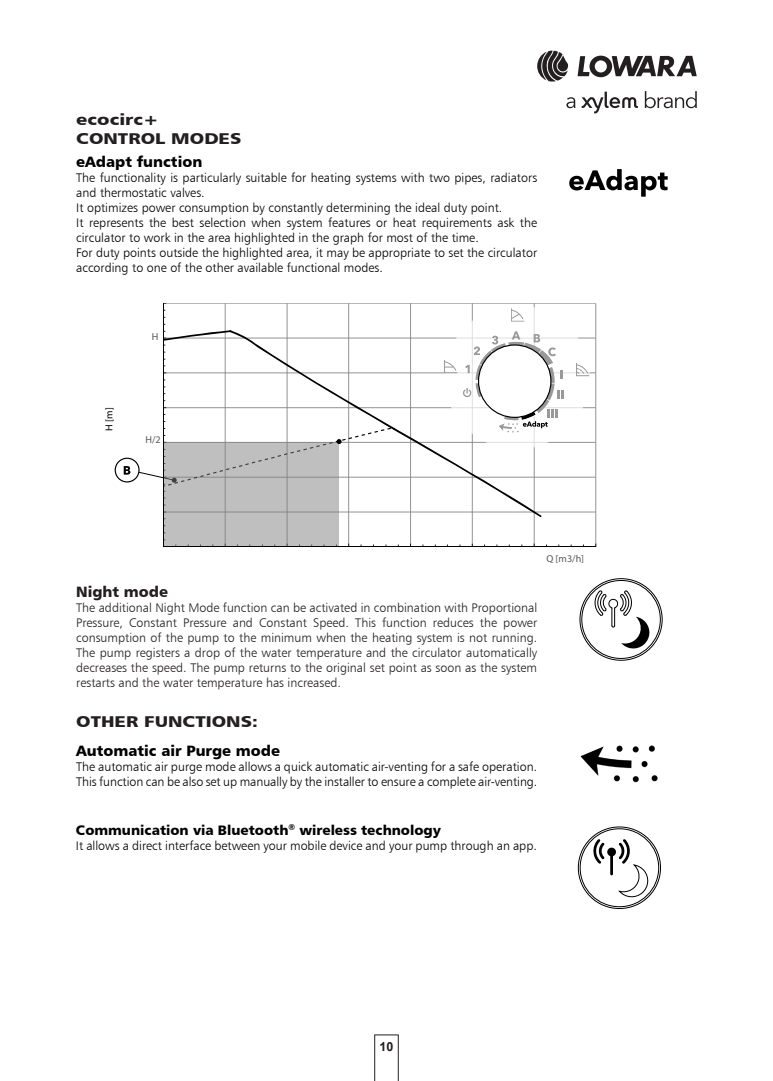
<style>
.page{position:relative;width:773px;height:1081px;background:#fff}
.page>*{position:absolute;margin:0;border:0;box-sizing:border-box;transform-origin:0 0}
.t1{font:15.62px "Humanist 777 BT Black B";color:#231f20;scale:1.2 1}
.t2{font:15px "Humanist 777 BT Black B";color:#000}
.t3{font:15px "Humanist 777 BT Black B";color:#231f20}
.t4{font:13.75px "Humanist 777 BT Black B";color:#000}
.t5{font:12.5px/15px "Humanist 777 BT Light B";color:#000}
.t6{font:12.5px/15px "Humanist 777 BT Light B";color:#231f20;text-align:justify}
.t7{font:700 12.5px "Arial";color:#231f20}
.t8{font:10.12px "Helvetica";color:#595959}
.t9{font:10.12px "Helvetica";color:#000}
</style>
<div class="page">
<svg style="left:537px;top:51px;width:31px;height:31px"></svg>
<svg style="left:577px;top:56px;width:119px;height:21px"></svg>
<svg style="left:566px;top:97px;width:9px;height:11px"></svg>
<svg style="left:644px;top:91px;width:52px;height:17px"></svg>
<svg style="left:581px;top:92px;width:56px;height:21px"></svg>
<svg style="left:374px;top:1034px;width:24px;height:1px"></svg>
<hr style="left:374px;top:1035px;width:1px;height:46px;background:#231f20">
<hr style="left:398px;top:1035px;width:1px;height:46px;background:#231f20">
<div style="left:115px;top:458px;width:24px;height:24px;border:1px solid #000;border-radius:50%"></div>
<svg style="left:124px;top:466px;width:6px;height:9px"></svg>
<svg style="left:138px;top:303px;width:458px;height:244px"></svg>
<div style="left:579px;top:578px;width:83px;height:82px;border:1px solid #000;border-radius:50%"></div>
<div style="left:581px;top:580px;width:79px;height:78px;border:1px solid #000;border-radius:50%"></div>
<svg style="left:593px;top:590px;width:58px;height:60px"></svg>
<img style="left:580px;top:745px;width:78px;height:38px">
<div style="left:580px;top:828px;width:78px;height:79px;border:1px solid #000;border-radius:50%"></div>
<svg style="left:591px;top:839px;width:58px;height:59px"></svg>
<svg style="left:569px;top:169px;width:98px;height:28px"></svg>
<p class="t1" style="left:76px;top:110px;width:70px">ecocirc+</p>
<p class="t1" style="left:76px;top:129px;width:139px">CONTROL MODES</p>
<p class="t2" style="left:76px;top:152px;width:128px">eAdapt function</p>
<p class="t5" style="left:76px;top:170px;width:462px">The functionality is particularly suitable for heating systems with two pipes, radiators and thermostatic valves.</p>
<p class="t5" style="left:76px;top:200px;width:427px">It optimizes power consumption by constantly determining the ideal duty point.</p>
<p class="t5" style="left:76px;top:215px;width:462px">It represents the best selection when system features or heat requirements ask the circulator to work in the area highlighted in the graph for most of the time.</p>
<p class="t5" style="left:76px;top:245px;width:462px">For duty points outside the highlighted area, it may be appropriate to set the circulator according to one of the other available functional modes.</p>
<p class="t9" style="left:103px;top:431px;width:25px;rotate:-90deg">H [m]</p>
<p class="t8" style="left:152px;top:330px;width:8px">H</p>
<p class="t8" style="left:145px;top:433px;width:17px">H/2</p>
<p class="t3" style="left:76px;top:582px;width:93px">Night mode</p>
<p class="t6" style="left:76px;top:600px;width:462px">The additional Night Mode function can be activated in combination with Proportional Pressure, Constant Pressure and Constant Speed. This function reduces the power consumption of the pump to the minimum when the heating system is not running.<br>The pump registers a drop of the water temperature and the circulator automatically decreases the speed. The pump returns to the original set point as soon as the system restarts and the water temperature has increased.</p>
<p class="t8" style="left:546px;top:552px;width:39px">Q [m3/h]</p>
<p class="t1" style="left:76px;top:712px;width:153px">OTHER FUNCTIONS:</p>
<p class="t2" style="left:76px;top:740px;width:205px">Automatic air Purge mode</p>
<p class="t5" style="left:76px;top:758px;width:462px">The automatic air purge mode allows a quick automatic air-venting for a safe operation.<br>This function can be also set up manually by the installer to ensure a complete air-venting.</p>
<p class="t4" style="left:76px;top:821px;width:366px">Communication via Bluetooth<sup>®</sup> wireless technology</p>
<p class="t5" style="left:76px;top:837px;width:462px">It allows a direct interface between your mobile device and your pump through an app.</p>
<p class="t7" style="left:379px;top:1038px;width:15px">10</p>
</div>
